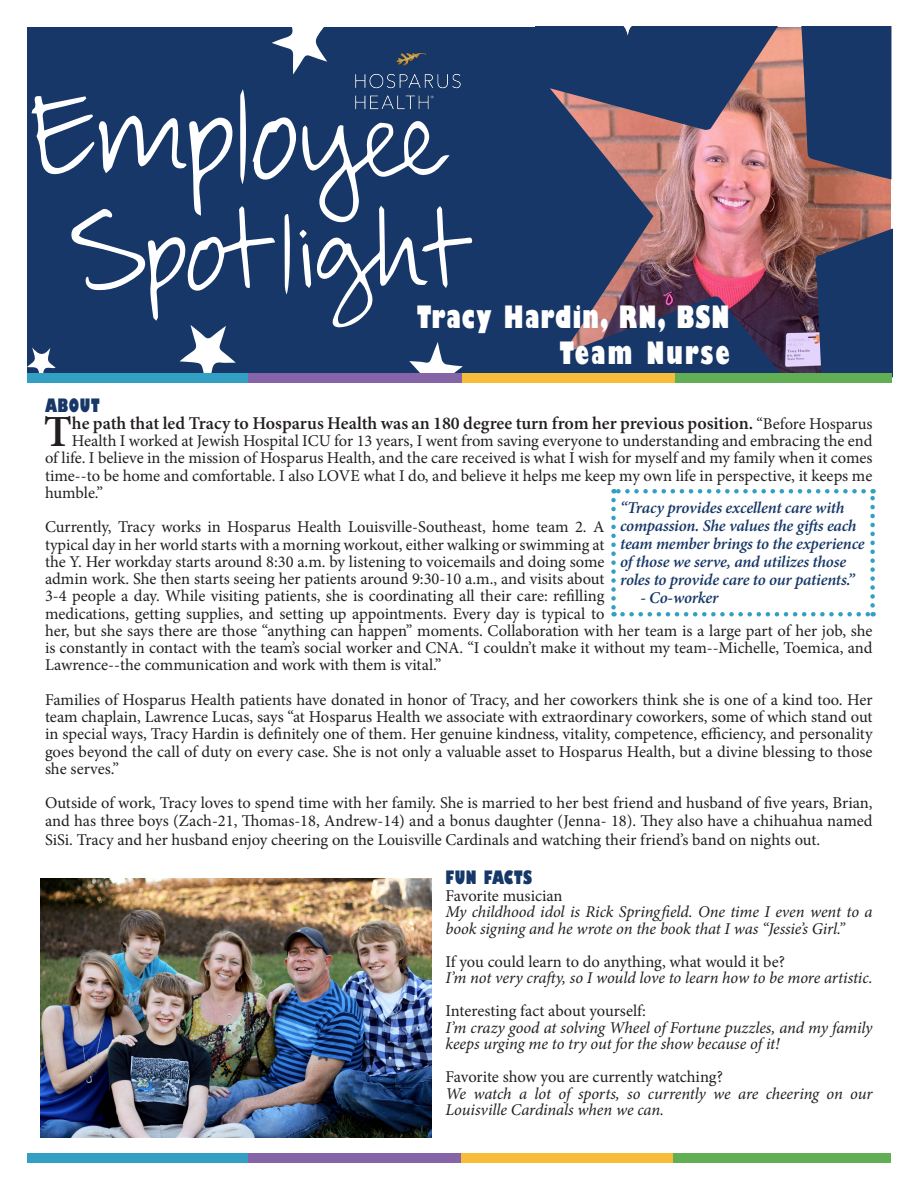
<style>
.page{position:relative;width:918px;height:1188px;background:#fff}
.page>*{position:absolute;margin:0;border:0;box-sizing:border-box;transform-origin:0 0}
.t1{font:600 44.55px "Minion Pro";color:#231f20}
.t2{font:800 condensed 30px/36px "Gill Sans";letter-spacing:.04em;color:#fff;text-align:right}
.t3{font:600 18px "Minion Pro";color:#231f20}
.t4{font:800 condensed 18px "Gill Sans";letter-spacing:.03em;color:#163767}
.t5{font:16.5px/17.2px "Minion Pro";letter-spacing:-.005em;color:#231f20;text-align:justify}
.t6{font:italic 16.5px/16.5px "Minion Pro";letter-spacing:-.01em;color:#231f20}
.t7{font:italic 600 16.5px/18px "Minion Pro";letter-spacing:-.015em;color:#163767}
.s1{font-weight:400;font-size:16.5px}
</style>
<div class="page">
<img style="left:41px;top:878px;width:391px;height:260px">
<div style="left:245px;top:1153px;width:217px;height:10px;background:#8565a7"></div>
<div style="left:27px;top:1153px;width:221px;height:10px;background:#329fc3"></div>
<div style="left:673px;top:1153px;width:218px;height:10px;background:#62ae54"></div>
<div style="left:462px;top:1153px;width:211px;height:10px;background:#f7bd3a"></div>
<img style="left:789px;top:27px;width:102px;height:346px">
<img style="left:542px;top:27px;width:247px;height:346px">
<svg style="left:801px;top:27px;width:90px;height:152px;background:#283d65"></svg>
<svg style="left:815px;top:229px;width:77px;height:144px;background:#273d66"></svg>
<svg style="left:611px;top:27px;width:32px;height:9px"></svg>
<div style="left:27px;top:27px;width:515px;height:347px;background:#163767"></div>
<svg style="left:272px;top:27px;width:55px;height:48px"></svg>
<svg style="left:27px;top:89px;width:445px;height:284px"></svg>
<svg style="left:299px;top:230px;width:8px;height:8px"></svg>
<img style="left:335px;top:53px;width:137px;height:72px">
<div style="left:245px;top:373px;width:218px;height:10px;background:#8565a7"></div>
<div style="left:27px;top:373px;width:221px;height:10px;background:#329fc3"></div>
<div style="left:674px;top:373px;width:218px;height:10px;background:#62ae54"></div>
<div style="left:462px;top:373px;width:212px;height:10px;background:#f7bd3a"></div>
<svg style="left:611px;top:500px;width:5px;height:116px"></svg>
<svg style="left:622px;top:612px;width:252px;height:4px"></svg>
<svg style="left:870px;top:489px;width:5px;height:116px"></svg>
<svg style="left:614px;top:489px;width:250px;height:5px"></svg>
<p class="t2" style="left:417px;top:301px;width:314px">Tracy Hardin, RN, BSN<br>Team Nurse</p>
<p class="t4" style="left:45px;top:394px;width:56px">ABOUT</p>
<p class="t1" style="left:44px;top:401px;width:30px">T</p>
<p class="t3" style="left:72px;top:411px;width:802px">he path that led Tracy to Hosparus Health was an 180 degree turn from her previous position. <span class="s1">“Before Hosparus</span></p>
<p class="t5" style="left:45px;top:432px;width:829px;text-indent:27px">Health I worked at Jewish Hospital ICU for 13 years, I went from saving everyone to understanding and embracing the end of life. I believe in the mission of Hosparus Health, and the care received is what I wish for myself and my family when it comes time--to be home and comfortable. I also LOVE what I do, and believe it helps me keep my own life in perspective, it keeps me humble.”</p>
<p class="t5" style="left:45px;top:519px;width:829px;text-align:left">Currently, Tracy works in Hosparus Health Louisville-Southeast, home team 2. A<br>typical day in her world starts with a morning workout, either walking or swimming at<br>the Y. Her workday starts around 8:30 a.m. by listening to voicemails and doing some<br>admin work. She then starts seeing her patients around 9:30-10 a.m., and visits about<br>3-4 people a day. While visiting patients, she is coordinating all their care: refilling<br>medications, getting supplies, and setting up appointments. Every day is typical to<br>her, but she says there are those “anything can happen” moments. Collaboration with her team is a large part of her job, she is constantly in contact with the team’s social worker and CNA. “I couldn’t make it without my team--Michelle, Toemica, and Lawrence--the communication and work with them is vital.”</p>
<p class="t5" style="left:45px;top:691px;width:829px">Families of Hosparus Health patients have donated in honor of Tracy, and her coworkers think she is one of a kind too. Her team chaplain, Lawrence Lucas, says “at Hosparus Health we associate with extraordinary coworkers, some of which stand out in special ways, Tracy Hardin is definitely one of them. Her genuine kindness, vitality, competence, efficiency, and personality goes beyond the call of duty on every case. She is not only a valuable asset to Hosparus Health, but a divine blessing to those she serves.”</p>
<p class="t5" style="left:45px;top:795px;width:829px">Outside of work, Tracy loves to spend time with her family. She is married to her best friend and husband of five years, Brian, and has three boys (Zach-21, Thomas-18, Andrew-14) and a bonus daughter (Jenna- 18). They also have a chihuahua named</p>
<p class="t5" style="left:45px;top:831px;width:777px">SiSi. Tracy and her husband enjoy cheering on the Louisville Cardinals and watching their friend’s band on nights out.</p>
<p class="t4" style="left:446px;top:866px;width:88px">FUN FACTS</p>
<p class="t5" style="left:446px;top:887px;width:119px">Favorite musician</p>
<p class="t6" style="left:446px;top:904px;width:429px">My childhood idol is Rick Springfield. One time I even went to a book signing and he wrote on the book that I was “Jessie’s Girl.”</p>
<p class="t5" style="left:446px;top:953px;width:341px">If you could learn to do anything, what would it be?</p>
<p class="t6" style="left:446px;top:970px;width:429px">I’m not very crafty, so I would love to learn how to be more artistic.</p>
<p class="t5" style="left:446px;top:1002px;width:202px">Interesting fact about yourself:</p>
<p class="t6" style="left:446px;top:1019px;width:429px">I’m crazy good at solving Wheel of Fortune puzzles, and my family keeps urging me to try out for the show because of it!</p>
<p class="t5" style="left:446px;top:1068px;width:279px">Favorite show you are currently watching?</p>
<p class="t6" style="left:446px;top:1085px;width:429px">We watch a lot of sports, so currently we are cheering on our<br>Louisville Cardinals when we can.</p>
<p class="t7" style="left:620px;top:499px;width:246px">“Tracy provides excellent care with compassion. She values the gifts each team member brings to the experience of those we serve, and utilizes those roles to provide care to our patients.”</p>
<p class="t7" style="left:640px;top:589px;width:80px">- Co-worker</p>
</div>
